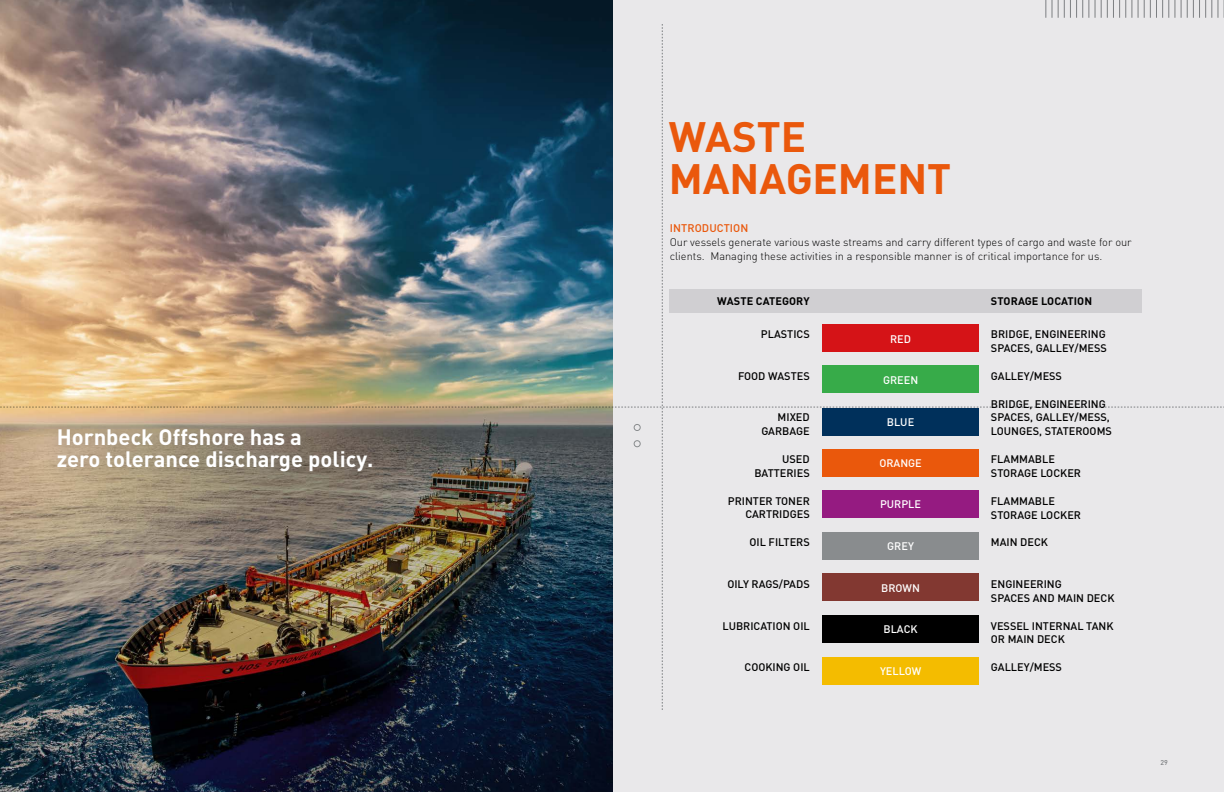
<style>
.page{position:relative;width:1224px;height:792px;background:#fff}
.page>*{position:absolute;margin:0;border:0;box-sizing:border-box;transform-origin:0 0}
.t1{font:700 42px/42px "DIN Pro";color:#ea580c}
.t2{font:700 22px/22px "DIN Pro";color:#fff}
.t3{font:300 11px/14px "DIN Pro";color:#000}
.t4{font:500 11px "DIN Pro";letter-spacing:.01em;color:#ea580c}
.t5{font:500 10.9px/13.9px "DIN Pro";color:#000}
.t6{font:500 10.9px "DIN Pro";color:#fff}
.t7{font:700 10.9px "DIN Pro";letter-spacing:.01em;color:#000}
.t8{font:500 7px "DIN Pro";color:#898c8e}
</style>
<div class="page">
<div style="left:610px;top:0;width:614px;height:792px;background:#e9e8ea"></div>
<svg style="left:1046px;top:0;width:31px;height:18px"></svg>
<svg style="left:1083px;top:0;width:37px;height:18px"></svg>
<svg style="left:1126px;top:0;width:37px;height:18px"></svg>
<svg style="left:1169px;top:0;width:37px;height:18px"></svg>
<svg style="left:1212px;top:0;width:12px;height:18px"></svg>
<img style="left:0;top:0;width:612px;height:792px">
<img style="left:0;top:24px;width:1224px;height:686px">
<div style="left:634px;top:424px;width:6px;height:7px;border:1px solid #898c8e;border-radius:50%"></div>
<div style="left:634px;top:440px;width:6px;height:7px;border:1px solid #898c8e;border-radius:50%"></div>
<div style="left:44px;top:415px;width:343px;height:72px;background:#3b434e;opacity:.35"></div>
<div style="left:822px;top:325px;width:157px;height:27px;background:#d51317"></div>
<div style="left:822px;top:366px;width:157px;height:27px;background:#37ab49"></div>
<div style="left:822px;top:449px;width:157px;height:27px;background:#ea580c"></div>
<div style="left:822px;top:491px;width:157px;height:27px;background:#951b81"></div>
<div style="left:822px;top:532px;width:157px;height:27px;background:#898c8e"></div>
<div style="left:822px;top:574px;width:157px;height:27px;background:#823831"></div>
<div style="left:822px;top:616px;width:157px;height:27px;background:#000"></div>
<div style="left:822px;top:657px;width:157px;height:27px;background:#f4bc00"></div>
<div style="left:822px;top:408px;width:157px;height:27px;background:#00305b"></div>
<div style="left:669px;top:289px;width:472px;height:24px;background:#d0cfd2"></div>
<h2 class="t2" style="left:57px;top:425px;width:318px">Hornbeck Offshore has a<br>zero tolerance discharge policy.</h2>
<h1 class="t1" style="left:669px;top:114px;width:284px">WASTE<br>MANAGEMENT</h1>
<p class="t4" style="left:670px;top:221px;width:80px">INTRODUCTION</p>
<p class="t3" style="left:670px;top:235px;width:464px">Our vessels generate various waste streams and carry different types of cargo and waste for our clients. Managing these activities in a responsible manner is of critical importance for us.</p>
<p class="t7" style="left:717px;top:294px;width:94px">WASTE CATEGORY</p>
<p class="t7" style="left:991px;top:294px;width:103px">STORAGE LOCATION</p>
<p class="t5" style="left:761px;top:327px;width:50px">PLASTICS</p>
<p class="t5" style="left:738px;top:369px;width:73px">FOOD WASTES</p>
<p class="t5" style="left:761px;top:410px;width:50px;text-align:right">MIXED<br>GARBAGE</p>
<p class="t5" style="left:754px;top:452px;width:57px;text-align:right">USED<br>BATTERIES</p>
<p class="t5" style="left:728px;top:493px;width:83px;text-align:right">PRINTER TONER<br>CARTRIDGES</p>
<p class="t5" style="left:750px;top:535px;width:62px">OIL FILTERS</p>
<p class="t5" style="left:727px;top:576px;width:84px">OILY RAGS/PADS</p>
<p class="t5" style="left:723px;top:618px;width:89px">LUBRICATION OIL</p>
<p class="t5" style="left:745px;top:660px;width:67px">COOKING OIL</p>
<p class="t6" style="left:890px;top:331px;width:22px">RED</p>
<p class="t6" style="left:883px;top:372px;width:37px">GREEN</p>
<p class="t6" style="left:887px;top:414px;width:29px">BLUE</p>
<p class="t6" style="left:879px;top:455px;width:44px">ORANGE</p>
<p class="t6" style="left:880px;top:497px;width:43px">PURPLE</p>
<p class="t6" style="left:887px;top:539px;width:28px">GREY</p>
<p class="t6" style="left:881px;top:580px;width:40px">BROWN</p>
<p class="t6" style="left:884px;top:622px;width:36px">BLACK</p>
<p class="t6" style="left:880px;top:663px;width:43px">YELLOW</p>
<p class="t5" style="left:991px;top:327px;width:117px">BRIDGE, ENGINEERING<br>SPACES, GALLEY/MESS</p>
<p class="t5" style="left:991px;top:369px;width:73px">GALLEY/MESS</p>
<p class="t5" style="left:991px;top:396px;width:123px">BRIDGE, ENGINEERING<br>SPACES, GALLEY/MESS,<br>LOUNGES, STATEROOMS</p>
<p class="t5" style="left:991px;top:452px;width:92px">FLAMMABLE<br>STORAGE LOCKER</p>
<p class="t5" style="left:991px;top:493px;width:92px">FLAMMABLE<br>STORAGE LOCKER</p>
<p class="t5" style="left:991px;top:535px;width:59px">MAIN DECK</p>
<p class="t5" style="left:991px;top:576px;width:125px">ENGINEERING<br>SPACES AND MAIN DECK</p>
<p class="t5" style="left:991px;top:618px;width:124px">VESSEL INTERNAL TANK<br>OR MAIN DECK</p>
<p class="t5" style="left:991px;top:660px;width:73px">GALLEY/MESS</p>
<p class="t8" style="left:1160px;top:758px;width:9px">29</p>
</div>
